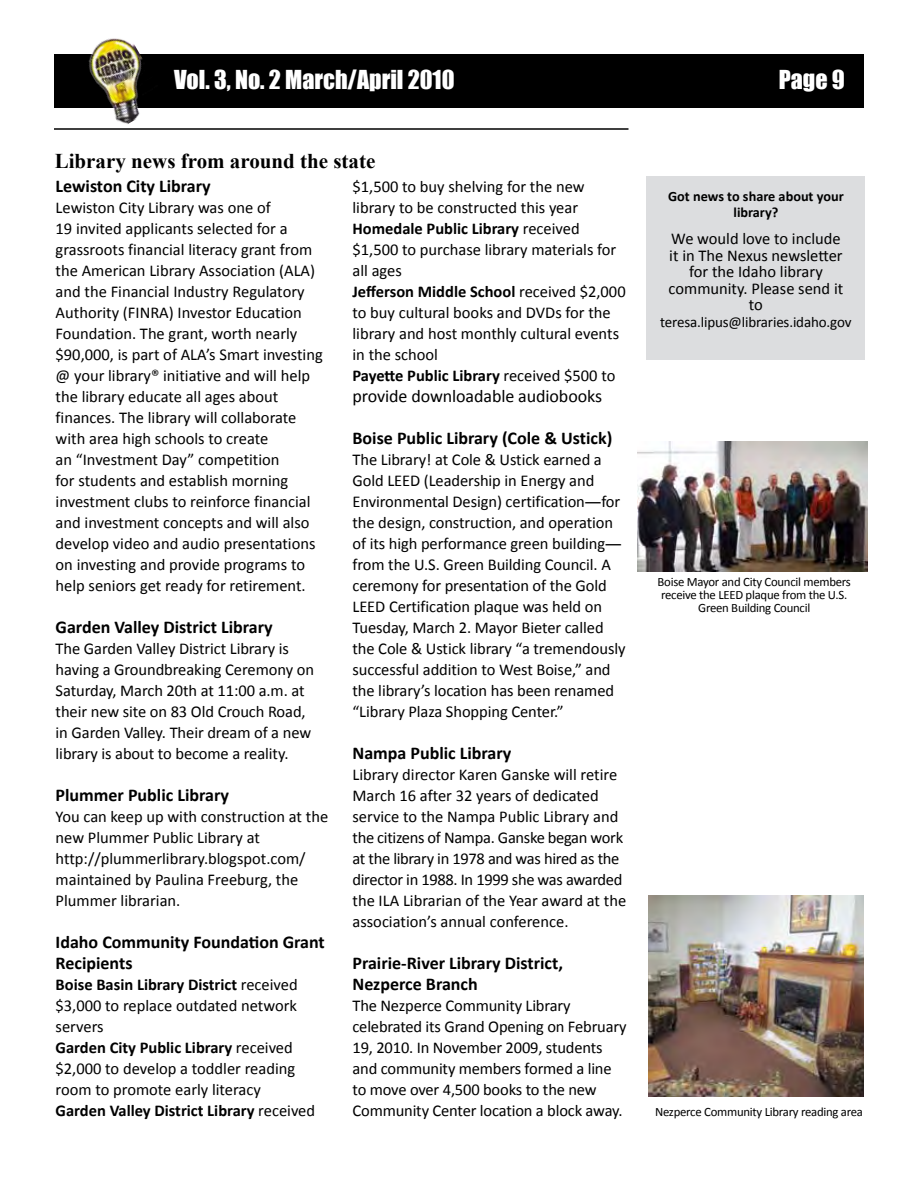
<style>
.page{position:relative;width:918px;height:1188px;background:#fff}
.page>*{position:absolute;margin:0;border:0;box-sizing:border-box;transform-origin:0 0}
.t1{font:24px "Impact";color:#fff}
.t2{font:700 21px "Times New Roman";color:#000}
.t3{font:700 18px/21px "Calibri";color:#000}
.t4{font:18px "Calibri";letter-spacing:-.005em;color:#000}
.t5{font:16.5px/21px "Calibri";letter-spacing:-.005em;color:#000}
.t6{font:15px "Calibri";letter-spacing:-.01em;color:#000}
.t7{font:700 14.25px/16.5px "Calibri";color:#000;text-align:center}
.t8{font:12.75px/12.8px "Calibri";letter-spacing:-.02em;color:#000;text-align:center}
.s1{font-weight:700}
.s2{font-family:"Times New Roman";font-weight:700}
</style>
<div class="page">
<div style="left:54px;top:54px;width:810px;height:54px;background:#000"></div>
<hr style="left:54px;top:128px;width:574px;height:2px;background:#000">
<img style="left:75px;top:38px;width:92px;height:91px">
<div style="left:646px;top:176px;width:219px;height:184px;background:#dcdddf"></div>
<img style="left:649px;top:896px;width:215px;height:201px">
<img style="left:637px;top:442px;width:230px;height:129px">
<h1 class="t1" style="left:174px;top:61px;width:282px">Vol. 3, No. 2 March/April 2010</h1>
<h1 class="t1" style="left:779px;top:61px;width:68px">Page 9</h1>
<p class="t2" style="left:55px;top:147px;width:322px">Library news from around the state</p>
<p class="t3" style="left:56px;top:175px;width:157px">Lewiston City Library</p>
<p class="t5" style="left:56px;top:197px;width:269px">Lewiston City Library was one of<br>19 invited applicants selected for a grassroots financial literacy grant from the American Library Association (ALA) and the Financial Industry Regulatory Authority (FINRA) Investor Education Foundation. The grant, worth nearly $90,000, is part of ALA’s Smart investing @ your library® initiative and will help the library educate all ages about finances. The library will collaborate with area high schools to create<br>an “Investment Day” competition<br>for students and establish morning investment clubs to reinforce financial and investment concepts and will also develop video and audio presentations on investing and provide programs to help seniors get ready for retirement.</p>
<p class="t3" style="left:56px;top:616px;width:219px">Garden Valley District Library</p>
<p class="t5" style="left:56px;top:638px;width:260px">The Garden Valley District Library is having a Groundbreaking Ceremony on Saturday, March 20th at 11:00 a.m. at their new site on 83 Old Crouch Road, in Garden Valley. Their dream of a new library is about to become a reality.</p>
<p class="t3" style="left:56px;top:784px;width:175px">Plummer Public Library</p>
<p class="t5" style="left:56px;top:806px;width:274px">You can keep up with construction at the new Plummer Public Library at http://plummerlibrary.blogspot.com/ maintained by Paulina Freeburg, the Plummer librarian.</p>
<p class="t3" style="left:56px;top:931px;width:271px">Idaho Community Foundation Grant<br>Recipients</p>
<p class="t5" style="left:56px;top:974px;width:261px"><span class="s1">Boise Basin Library District</span> received $3,000 to replace outdated network servers<br><span class="s1">Garden City Public Library</span> received $2,000 to develop a toddler reading room to promote early literacy<br><span class="s1">Garden Valley District Library</span> received</p>
<p class="t5" style="left:353px;top:175px;width:275px">$1,500 to buy shelving for the new library to be constructed this year<br><span class="s1">Homedale Public Library</span> received $1,500 to purchase library materials for all ages<br><span class="s1">Jefferson Middle School</span> received $2,000 to buy cultural books and DVDs for the library and host monthly cultural events in the school<br><span class="s1">Payette Public Library</span> received $500 to</p>
<p class="t4" style="left:353px;top:384px;width:251px">provide downloadable audiobooks</p>
<p class="t3" style="left:353px;top:426px;width:261px">Boise Public Library (Cole &amp; Ustick)</p>
<p class="t5" style="left:353px;top:448px;width:275px">The Library! at Cole &amp; Ustick earned a Gold LEED (Leadership in Energy and Environmental Design) certification<span class="s2">―</span>for the design, construction, and operation of its high performance green building<span class="s2">― </span>from the U.S. Green Building Council. A ceremony for presentation of the Gold LEED Certification plaque was held on Tuesday, March 2. Mayor Bieter called the Cole &amp; Ustick library “a tremendously successful addition to West Boise,” and the library’s location has been renamed “Library Plaza Shopping Center.”</p>
<p class="t3" style="left:353px;top:741px;width:160px">Nampa Public Library</p>
<p class="t5" style="left:353px;top:763px;width:275px">Library director Karen Ganske will retire March 16 after 32 years of dedicated service to the Nampa Public Library and the citizens of Nampa. Ganske began work at the library in 1978 and was hired as the director in 1988. In 1999 she was awarded the ILA Librarian of the Year award at the association’s annual conference.</p>
<p class="t3" style="left:353px;top:951px;width:212px">Prairie-River Library District,<br>Nezperce Branch</p>
<p class="t5" style="left:353px;top:994px;width:276px">The Nezperce Community Library celebrated its Grand Opening on February 19, 2010. In November 2009, students and community members formed a line to move over 4,500 books to the new Community Center location a block away.</p>
<p class="t7" style="left:668px;top:187px;width:177px">Got news to share about your library?</p>
<p class="t5" style="left:669px;top:230px;width:176px;line-height:16.5px;text-align:center">We would love to include it in The Nexus newsletter for the Idaho library community. Please send it to</p>
<p class="t6" style="left:660px;top:312px;width:193px">teresa.lipus@libraries.idaho.gov</p>
<p class="t8" style="left:658px;top:575px;width:195px">Boise Mayor and City Council members receive the LEED plaque from the U.S.<br>Green Building Council</p>
<p class="t8" style="left:655px;top:1105px;width:209px">Nezperce Community Library reading area</p>
</div>
